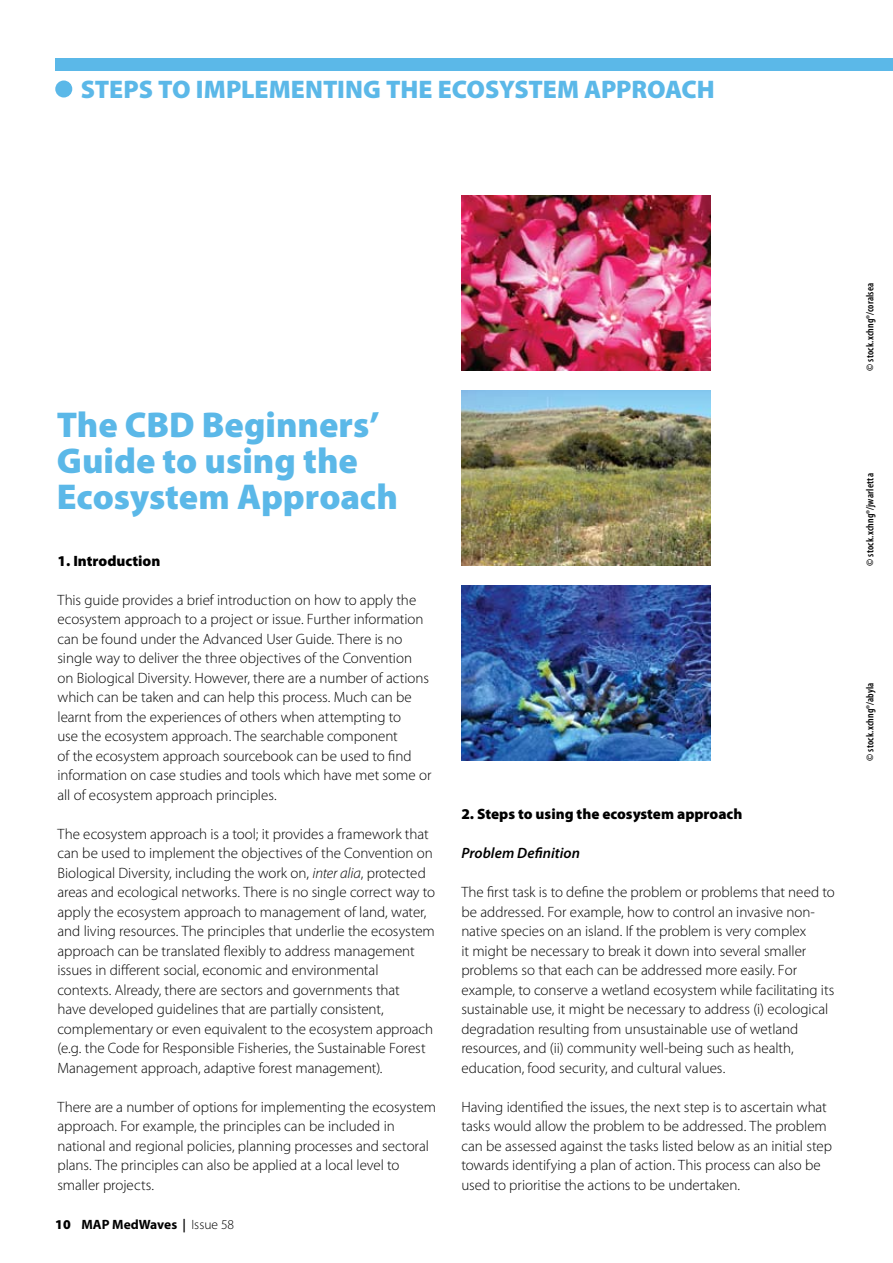
<style>
.page{position:relative;width:893px;height:1263px;background:#fff}
.page>*{position:absolute;margin:0;border:0;box-sizing:border-box;transform-origin:0 0}
.t1{font:900 36px/36px "Myriad Pro";color:#5bb8e8}
.t2{font:900 25.5px "Myriad Pro";letter-spacing:-.01em;color:#5bb8e8}
.t3{font:300 15px/19.5px "Myriad Pro";letter-spacing:-.005em;color:#000}
.t4{font:900 15px "Myriad Pro";color:#000}
.t5{font:italic 600 15px "Myriad Pro";letter-spacing:.005em;color:#000}
.t6{font:700 13.5px "Myriad Pro";color:#000}
.t7{font:600 condensed 10.5px "Myriad Pro";letter-spacing:.02em;color:#000}
.s1{font-style:italic}
.s2{font-weight:900}
.s3{font-weight:600}
.s4{font-weight:300}
</style>
<div class="page">
<div style="left:55px;top:58px;width:838px;height:13px;background:#5bb8e8"></div>
<div style="left:55px;top:80px;width:17px;height:17px;background:#5bb8e8;border-radius:50%"></div>
<img style="left:461px;top:390px;width:250px;height:175px">
<img style="left:461px;top:195px;width:250px;height:175px">
<img style="left:461px;top:585px;width:250px;height:176px">
<h2 class="t2" style="left:81px;top:72px;width:635px">STEPS TO IMPLEMENTING THE ECOSYSTEM APPROACH</h2>
<h1 class="t1" style="left:57px;top:405px;width:343px">The CBD Beginners’<br>Guide to using the<br>Ecosystem Approach</h1>
<p class="t4" style="left:58px;top:550px;width:104px">1. Introduction</p>
<p class="t3" style="left:58px;top:590px;width:375px">This guide provides a brief introduction on how to apply the ecosystem approach to a project or issue. Further information can be found under the Advanced User Guide. There is no single way to deliver the three objectives of the Convention on Biological Diversity. However, there are a number of actions which can be taken and can help this process. Much can be learnt from the experiences of others when attempting to<br>use the ecosystem approach. The searchable component<br>of the ecosystem approach sourcebook can be used to find information on case studies and tools which have met some or all of ecosystem approach principles.</p>
<p class="t3" style="left:58px;top:824px;width:379px">The ecosystem approach is a tool; it provides a framework that can be used to implement the objectives of the Convention on Biological Diversity, including the work on, <span class="s1">inter alia</span>, protected areas and ecological networks. There is no single correct way to apply the ecosystem approach to management of land, water, and living resources. The principles that underlie the ecosystem approach can be translated flexibly to address management issues in different social, economic and environmental contexts. Already, there are sectors and governments that<br>have developed guidelines that are partially consistent, complementary or even equivalent to the ecosystem approach (e.g. the Code for Responsible Fisheries, the Sustainable Forest Management approach, adaptive forest management).</p>
<p class="t3" style="left:58px;top:1097px;width:380px">There are a number of options for implementing the ecosystem approach. For example, the principles can be included in national and regional policies, planning processes and sectoral plans. The principles can also be applied at a local level to smaller projects.</p>
<p class="t6" style="left:55px;top:1215px;width:180px"><span class="s2">10</span> MAP MedWaves <span class="s3">|</span> <span class="s4">Issue 58</span></p>
<p class="t4" style="left:461px;top:804px;width:282px">2. Steps to using the ecosystem approach</p>
<p class="t5" style="left:461px;top:843px;width:120px">Problem Definition</p>
<p class="t3" style="left:461px;top:882px;width:375px">The first task is to define the problem or problems that need to be addressed. For example, how to control an invasive non&shy;native species on an island. If the problem is very complex<br>it might be necessary to break it down into several smaller problems so that each can be addressed more easily. For example, to conserve a wetland ecosystem while facilitating its sustainable use, it might be necessary to address (i) ecological degradation resulting from unsustainable use of wetland resources, and (ii) community well-being such as health, education, food security, and cultural values.</p>
<p class="t3" style="left:461px;top:1097px;width:372px">Having identified the issues, the next step is to ascertain what tasks would allow the problem to be addressed. The problem can be assessed against the tasks listed below as an initial step towards identifying a plan of action. This process can also be used to prioritise the actions to be undertaken.</p>
<p class="t7" style="left:864px;top:371px;width:89px;rotate:-90deg">© stock.xchng®/coralsea</p>
<p class="t7" style="left:864px;top:566px;width:94px;rotate:-90deg">© stock.xchng®/jwarletta</p>
<p class="t7" style="left:864px;top:761px;width:79px;rotate:-90deg">© stock.xchng®/abyla</p>
</div>
